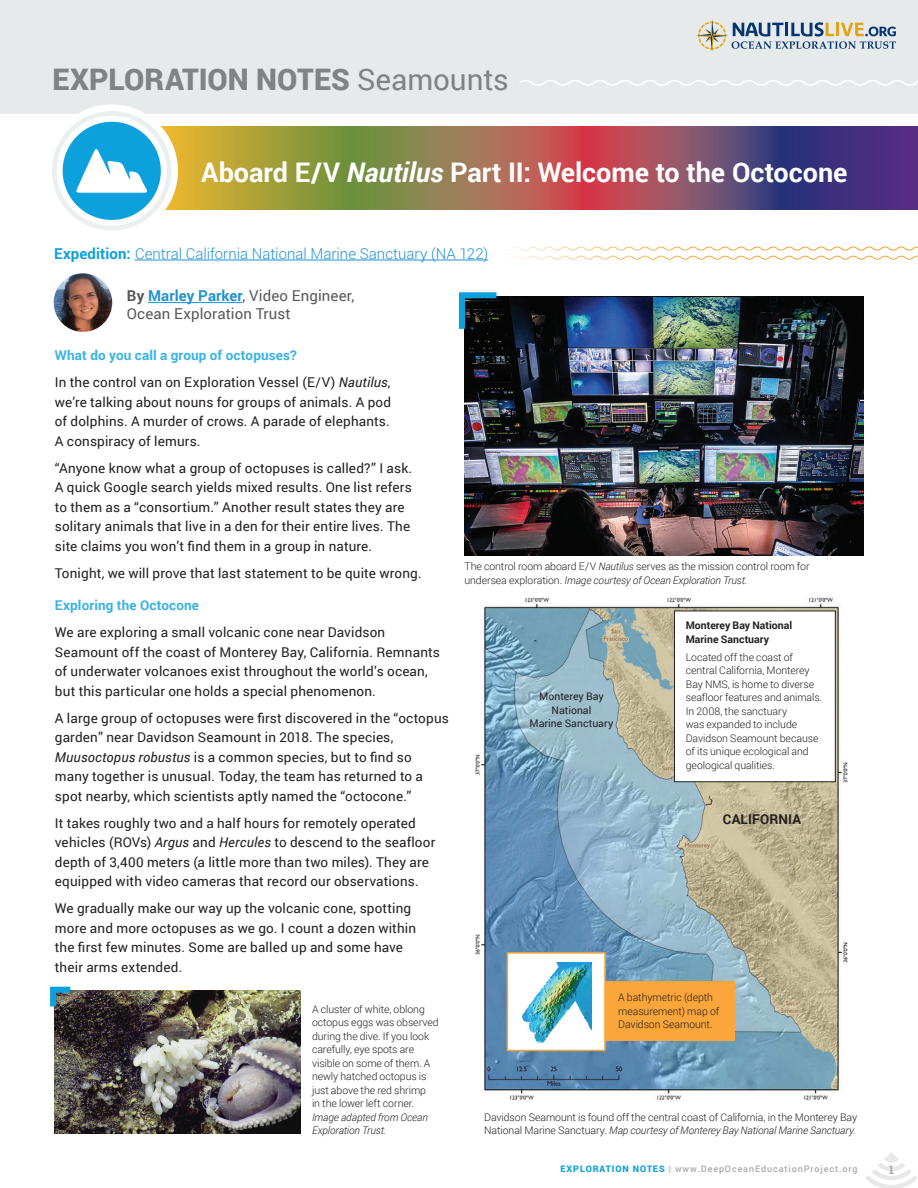
<style>
.page{position:relative;width:918px;height:1188px;background:#fff}
.page>*{position:absolute;margin:0;border:0;box-sizing:border-box;transform-origin:0 0}
.Body_copy{font:900 29.7px "Roboto";color:#808285}
.t1{font:700 27px "Roboto";color:#fff}
.Page_Header{font:300 15px "Roboto";color:#2092d1}
.Body_Copy{font:15px/18px "Roboto";letter-spacing:.01em;color:#57585a}
.Body_Copy-2{font:13.5px/19.5px "Roboto";letter-spacing:.01em;color:#231f20}
.Body_Copy-3{font:700 13.5px "Roboto";letter-spacing:.015em;color:#38b3e4}
.Body_Copy-4{font:700 13.5px "Roboto";letter-spacing:.01em;color:#231f20}
.t2{font:12px "Roboto Slab";color:#a8a9ad}
.Photo_captions{font:300 10.5px/13.5px "Roboto";letter-spacing:-.005em;color:#231f20}
.Photo_captions-2{font:700 10.5px/13.5px "Roboto";color:#231f20}
.Photo_captions-3{font:10.5px/13.5px "Roboto";color:#231f20;text-align:center}
.t3{font:500 9px "Roboto";letter-spacing:.1em;color:#a8a9ad}
.s1{font-weight:400}
.s2{font-style:italic}
.s3{font-weight:700;color:#0ca0dc}
.s4{font-weight:700}
.s5{font-weight:700;color:#2092d1}
.s6{font-weight:900;color:#0ca0dc}
</style>
<div class="page">
<svg style="left:865px;top:1152px;width:53px;height:36px"></svg>
<div style="left:0;top:0;width:918px;height:114px;background:#e6eaeb"></div>
<svg style="left:161px;top:126px;width:757px;height:84px;background:#8b6759"></svg>
<div style="left:45px;top:104px;width:133px;height:133px;background:#fff;border-radius:50%"></div>
<svg style="left:54px;top:113px;width:115px;height:115px"></svg>
<div style="left:52px;top:111px;width:119px;height:120px;border:5px solid #eceff0;border-radius:50%"></div>
<svg style="left:519px;top:80px;width:399px;height:6px"></svg>
<img style="left:54px;top:273px;width:58px;height:59px;border-radius:29px">
<hr style="left:135px;top:260px;width:353px;height:1px;background:#2092d1">
<div style="left:63px;top:122px;width:98px;height:98px;background:#0ca0dc;border-radius:50%"></div>
<hr style="left:148px;top:302px;width:94px;height:1px;background:#2092d1">
<svg style="left:76px;top:149px;width:71px;height:44px"></svg>
<img style="left:464px;top:297px;width:400px;height:258px">
<svg style="left:459px;top:292px;width:43px;height:43px;background:#143642"></svg>
<svg style="left:696px;top:19px;width:200px;height:33px"></svg>
<img style="left:475px;top:597px;width:373px;height:504px">
<div style="left:598px;top:981px;width:137px;height:59px;background:#faa63b"></div>
<div style="left:507px;top:952px;width:99px;height:99px;background:#fff;border:2px solid #faa63b"></div>
<img style="left:522px;top:962px;width:70px;height:82px">
<img style="left:54px;top:991px;width:246px;height:143px">
<svg style="left:50px;top:986px;width:26px;height:26px"></svg>
<svg style="left:505px;top:246px;width:413px;height:14px"></svg>
<div style="left:674px;top:611px;width:161px;height:171px;background:#fff"></div>
<div style="left:674px;top:611px;width:162px;height:171px;border:1px solid #231f20"></div>
<p class="Body_copy" style="left:52px;top:59px;width:458px">EXPLORATION NOTES <span class="s1">Seamounts</span></p>
<h2 class="t1" style="left:201px;top:154px;width:648px">Aboard E/V <span class="s2">Nautilus</span> Part II: Welcome to the Octocone</h2>
<p class="Page_Header" style="left:54px;top:243px;width:436px"><span class="s3">Expedition:</span> Central California National Marine Sanctuary (NA 122)</p>
<p class="Body_Copy" style="left:127px;top:287px;width:229px"><span class="s4">By</span> <span class="s5">Marley Parker</span>, Video Engineer,<br>Ocean Exploration Trust</p>
<p class="Body_Copy-3" style="left:55px;top:346px;width:243px">What do you call a group of octopuses?</p>
<p class="Body_Copy-2" style="left:55px;top:372px;width:338px;text-align:justify">In the control van on Exploration Vessel (E/V) <span class="s2">Nautilus</span>, we’re talking about nouns for groups of animals. A pod of dolphins. A murder of crows. A parade of elephants.<br>A conspiracy of lemurs.</p>
<p class="Body_Copy-2" style="left:55px;top:457px;width:359px">“Anyone know what a group of octopuses is called?” I ask.<br>A quick Google search yields mixed results. One list refers to them as a “consortium.” Another result states they are solitary animals that live in a den for their entire lives. The site claims you won’t find them in a group in nature.</p>
<p class="Body_Copy-2" style="left:55px;top:562px;width:368px">Tonight, we will prove that last statement to be quite wrong.</p>
<p class="Body_Copy-3" style="left:55px;top:596px;width:146px">Exploring the Octocone</p>
<p class="Body_Copy-2" style="left:55px;top:622px;width:386px">We are exploring a small volcanic cone near Davidson Seamount off the coast of Monterey Bay, California. Remnants of underwater volcanoes exist throughout the world’s ocean, but this particular one holds a special phenomenon.</p>
<p class="Body_Copy-2" style="left:55px;top:708px;width:395px">A large group of octopuses were first discovered in the “octopus garden” near Davidson Seamount in 2018. The species, <span class="s2">Muusoctopus robustus</span> is a common species, but to find so many together is unusual. Today, the team has returned to a spot nearby, which scientists aptly named the “octocone.”</p>
<p class="Body_Copy-2" style="left:55px;top:813px;width:382px">It takes roughly two and a half hours for remotely operated vehicles (ROVs) <span class="s2">Argus</span> and <span class="s2">Hercules</span> to descend to the seafloor depth of 3,400 meters (a little more than two miles). They are equipped with video cameras that record our observations.</p>
<p class="Body_Copy-2" style="left:55px;top:898px;width:363px">We gradually make our way up the volcanic cone, spotting more and more octopuses as we go. I count a dozen within the first few minutes. Some are balled up and some have their arms extended.</p>
<p class="Photo_captions" style="left:312px;top:1002px;width:128px">A cluster of white, oblong octopus eggs was observed during the dive. If you look carefully, eye spots are visible on some of them. A newly hatched octopus is just above the red shrimp<br>in the lower left corner.<br><span class="s2">Image adapted from Ocean<br>Exploration Trust.</span></p>
<p class="Photo_captions" style="left:464px;top:559px;width:347px">The control room aboard E/V <span class="s2">Nautilus</span> serves as the mission control room for undersea exploration. <span class="s2">Image courtesy of Ocean Exploration Trust.</span></p>
<p class="Photo_captions-3" style="left:530px;top:690px;width:85px">Monterey Bay<br>National<br>Marine Sanctuary</p>
<p class="Photo_captions-2" style="left:686px;top:618px;width:108px">Monterey Bay National<br>Marine Sanctuary</p>
<p class="Photo_captions" style="left:686px;top:650px;width:138px">Located off the coast of central California, Monterey<br>Bay NMS, is home to diverse seafloor features and animals.<br>In 2008, the sanctuary<br>was expanded to include<br>Davidson Seamount because of its unique ecological and geological qualities.</p>
<p class="Body_Copy-4" style="left:723px;top:809px;width:80px">CALIFORNIA</p>
<p class="Photo_captions" style="left:618px;top:990px;width:102px">A bathymetric (depth measurement) map of<br>Davidson Seamount.</p>
<p class="Photo_captions" style="left:484px;top:1110px;width:374px">Davidson Seamount is found off the central coast of California, in the Monterey Bay<br>National Marine Sanctuary. <span class="s2">Map courtesy of Monterey Bay National Marine Sanctuary.</span></p>
<p class="t3" style="left:561px;top:1162px;width:299px"><span class="s6">EXPLORATION NOTES</span> | www.DeepOceanEducationProject.org</p>
<p class="t2" style="left:889px;top:1161px;width:7px">1</p>
</div>
